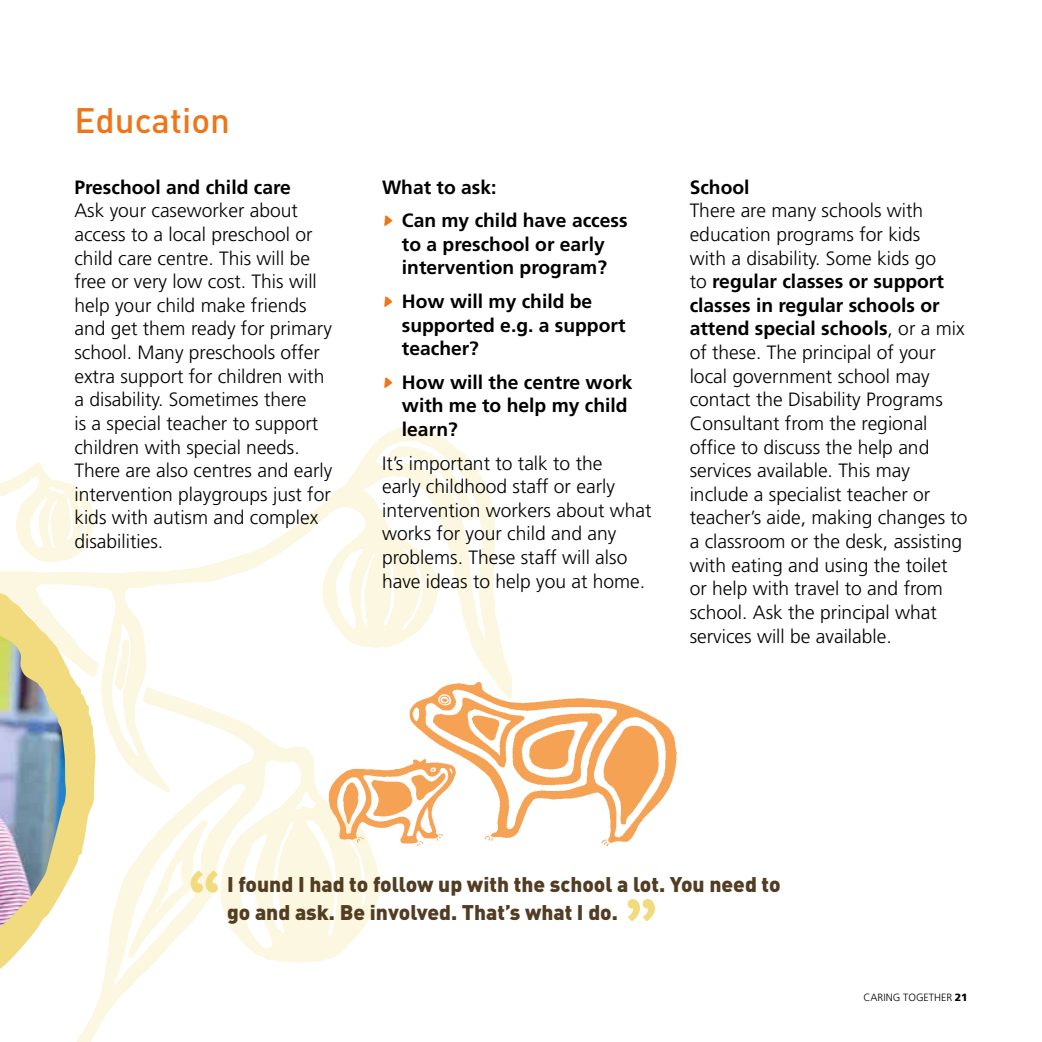
<style>
.page{position:relative;width:1042px;height:1042px;background:#fff}
.page>*{position:absolute;margin:0;border:0;box-sizing:border-box;transform-origin:0 0}
.t1{font:500 35px "DIN";color:#ee7518}
.t2{font:900 21px/28px "DIN";color:#523c22}
.t3{font:300 19.25px/23.6px "Frutiger";color:#000}
.t4{font:700 19.25px/23.6px "Frutiger";color:#000}
.t5{font:300 10.5px "Frutiger";color:#000}
.s1{font-family:"Farao FTN";font-weight:400;font-style:italic;font-size:24.5px;color:#ee7518}
.s2{font-weight:700}
.s3{font-weight:900}
</style>
<div class="page">
<img style="left:0;top:426px;width:512px;height:616px">
<svg style="left:0;top:567px;width:95px;height:436px"></svg>
<img style="left:0;top:636px;width:66px;height:291px">
<svg style="left:191px;top:870px;width:27px;height:22px"></svg>
<svg style="left:628px;top:899px;width:27px;height:22px"></svg>
<img style="left:329px;top:681px;width:347px;height:164px">
<h1 class="t1" style="left:74px;top:98px;width:157px">Education</h1>
<p class="t4" style="left:74px;top:175px;width:218px">Preschool and child care</p>
<p class="t3" style="left:74px;top:199px;width:259px">Ask your caseworker about access to a local preschool or child care centre. This will be free or very low cost. This will help your child make friends and get them ready for primary school. Many preschools offer extra support for children with a disability. Sometimes there<br>is a special teacher to support children with special needs.<br>There are also centres and early intervention playgroups just for kids with autism and complex disabilities.</p>
<p class="t4" style="left:382px;top:170px;width:247px;line-height:33.6px">What to ask:<br><span class="s1">≥</span> Can my child have access</p>
<p class="t4" style="left:402px;top:232px;width:207px">to a preschool or early intervention program?</p>
<p class="t4" style="left:402px;top:289px;width:225px;text-indent:-20px"><span class="s1">≥</span> How will my child be supported e.g. a support teacher?</p>
<p class="t4" style="left:402px;top:370px;width:232px;text-indent:-20px"><span class="s1">≥</span> How will the centre work with me to help my child learn?</p>
<p class="t3" style="left:382px;top:451px;width:271px">It’s important to talk to the<br>early childhood staff or early intervention workers about what works for your child and any problems. These staff will also have ideas to help you at home.</p>
<p class="t4" style="left:690px;top:175px;width:61px">School</p>
<p class="t3" style="left:690px;top:199px;width:279px">There are many schools with education programs for kids<br>with a disability. Some kids go<br>to <span class="s2">regular classes or support classes in regular schools or attend special schools</span>, or a mix of these. The principal of your local government school may contact the Disability Programs<br>Consultant from the regional office to discuss the help and services available. This may include a specialist teacher or teacher’s aide, making changes to a classroom or the desk, assisting with eating and using the toilet or help with travel to and from school. Ask the principal what services will be available.</p>
<p class="t2" style="left:227px;top:869px;width:555px">I found I had to follow up with the school a lot. You need to go and ask. Be involved. That’s what I do.</p>
<p class="t5" style="left:863px;top:991px;width:106px">CARING TOGETHER <span class="s3">21</span></p>
</div>
